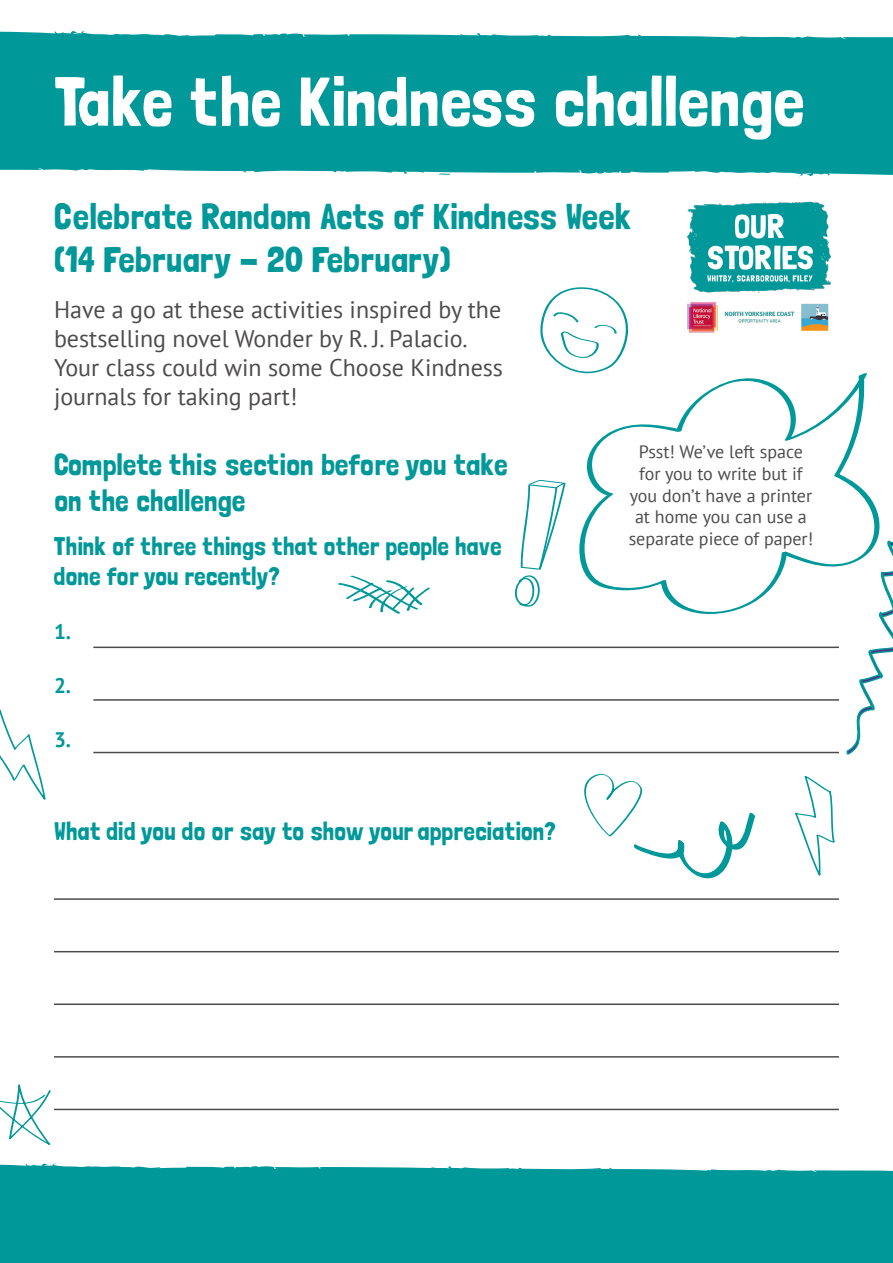
<style>
.page{position:relative;width:893px;height:1263px;background:#fff}
.page>*{position:absolute;margin:0;border:0;box-sizing:border-box;transform-origin:0 0}
.t1{font:69px "Londrina Solid";color:#fff}
.t2{font:36px/43.2px "Londrina Solid";color:#009899}
.t3{font:30px/36px "Londrina Solid";color:#009899}
.t4{font:25.5px/30.6px "Londrina Solid";color:#009899}
.t5{font:24px/28.8px "PT Sans";color:#4d4b4b}
.t6{font:700 21px "PT Sans";color:#009899}
.t7{font:18px/21.6px "PT Sans";color:#4d4b4b;text-align:center}
</style>
<div class="page">
<svg style="left:0;top:30px;width:893px;height:147px;background:#129fa0"></svg>
<img style="left:687px;top:201px;width:144px;height:132px">
<svg style="left:579px;top:373px;width:301px;height:242px"></svg>
<hr style="left:93px;top:647px;width:746px;height:1px;background:#4d4b4b">
<div style="left:0;top:1163px;width:893px;height:100px;background:#009899"></div>
<hr style="left:93px;top:699px;width:746px;height:2px;background:#4d4b4b">
<hr style="left:93px;top:752px;width:746px;height:1px;background:#4d4b4b">
<hr style="left:54px;top:898px;width:785px;height:2px;background:#4d4b4b">
<hr style="left:54px;top:951px;width:785px;height:1px;background:#4d4b4b">
<hr style="left:54px;top:1003px;width:785px;height:2px;background:#4d4b4b">
<hr style="left:54px;top:1056px;width:785px;height:1px;background:#4d4b4b">
<hr style="left:54px;top:1109px;width:785px;height:1px;background:#4d4b4b">
<svg style="left:540px;top:287px;width:88px;height:89px"></svg>
<svg style="left:0;top:709px;width:46px;height:91px"></svg>
<svg style="left:515px;top:480px;width:51px;height:127px"></svg>
<svg style="left:0;top:1084px;width:51px;height:61px"></svg>
<svg style="left:845px;top:521px;width:48px;height:233px"></svg>
<svg style="left:795px;top:776px;width:40px;height:100px"></svg>
<svg style="left:584px;top:774px;width:171px;height:104px"></svg>
<svg style="left:338px;top:576px;width:92px;height:38px"></svg>
<h1 class="t1" style="left:54px;top:61px;width:752px">Take the Kindness challenge</h1>
<h2 class="t2" style="left:54px;top:194px;width:578px">Celebrate Random Acts of Kindness Week (14 February - 20 February)</h2>
<p class="t5" style="left:54px;top:295px;width:451px">Have a go at these activities inspired by the bestselling novel Wonder by R. J. Palacio.<br>Your class could win some Choose Kindness journals for taking part!</p>
<p class="t3" style="left:54px;top:446px;width:455px">Complete this section before you take on the challenge</p>
<p class="t4" style="left:54px;top:530px;width:449px">Think of three things that other people have done for you recently?</p>
<p class="t6" style="left:54px;top:618px;width:19px">1.</p>
<p class="t6" style="left:54px;top:672px;width:19px">2.</p>
<p class="t6" style="left:54px;top:726px;width:19px">3.</p>
<p class="t4" style="left:54px;top:816px;width:503px">What did you do or say to show your appreciation?</p>
<p class="t7" style="left:629px;top:441px;width:186px">Psst! We’ve left space for you to write but if you don’t have a printer at home you can use a separate piece of paper!</p>
</div>
